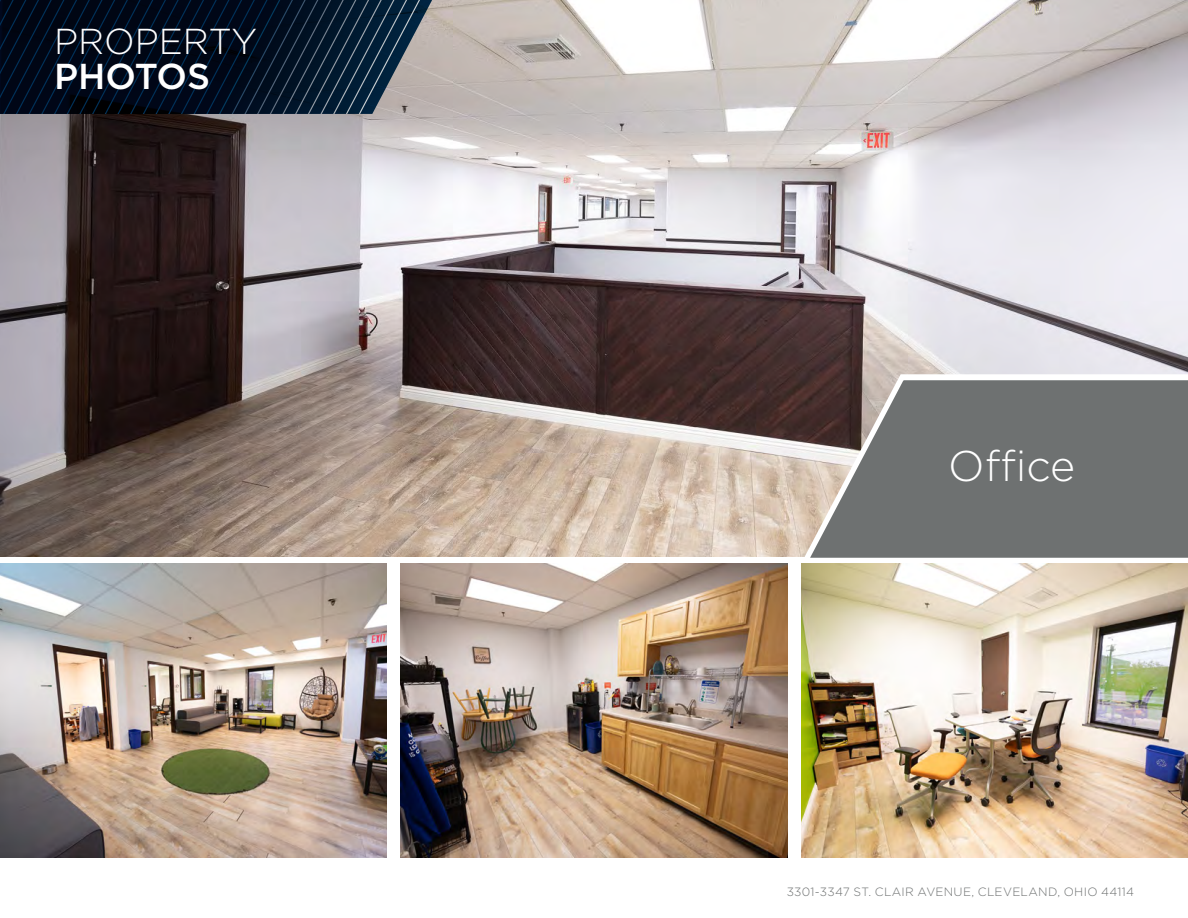
<style>
.page{position:relative;width:1188px;height:918px;background:#fff}
.page>*{position:absolute;margin:0;border:0;box-sizing:border-box;transform-origin:0 0}
.t1{font:300 42.9px "Gotham";color:#fff}
.t2{font:300 36px "Gotham";color:#fff}
.t3{font:500 36px "Gotham";letter-spacing:-.005em;color:#fff}
.t4{font:300 12px "Gotham";letter-spacing:.025em;color:#6e7171}
</style>
<div class="page">
<img style="left:0;top:0;width:1188px;height:556px">
<svg style="left:0;top:0;width:441px;height:114px;background:#142030"></svg>
<svg style="left:796px;top:371px;width:392px;height:193px;background:#7e7e7d"></svg>
<img style="left:0;top:564px;width:387px;height:294px">
<img style="left:400px;top:564px;width:387px;height:294px">
<img style="left:801px;top:564px;width:387px;height:294px">
<h2 class="t2" style="left:54px;top:19px;width:205px">PROPERTY</h2>
<h2 class="t3" style="left:54px;top:53px;width:158px">PHOTOS</h2>
<h1 class="t1" style="left:948px;top:439px;width:129px">Office</h1>
<p class="t4" style="left:787px;top:884px;width:349px">3301-3347 ST. CLAIR AVENUE, CLEVELAND, OHIO 44114</p>
</div>
